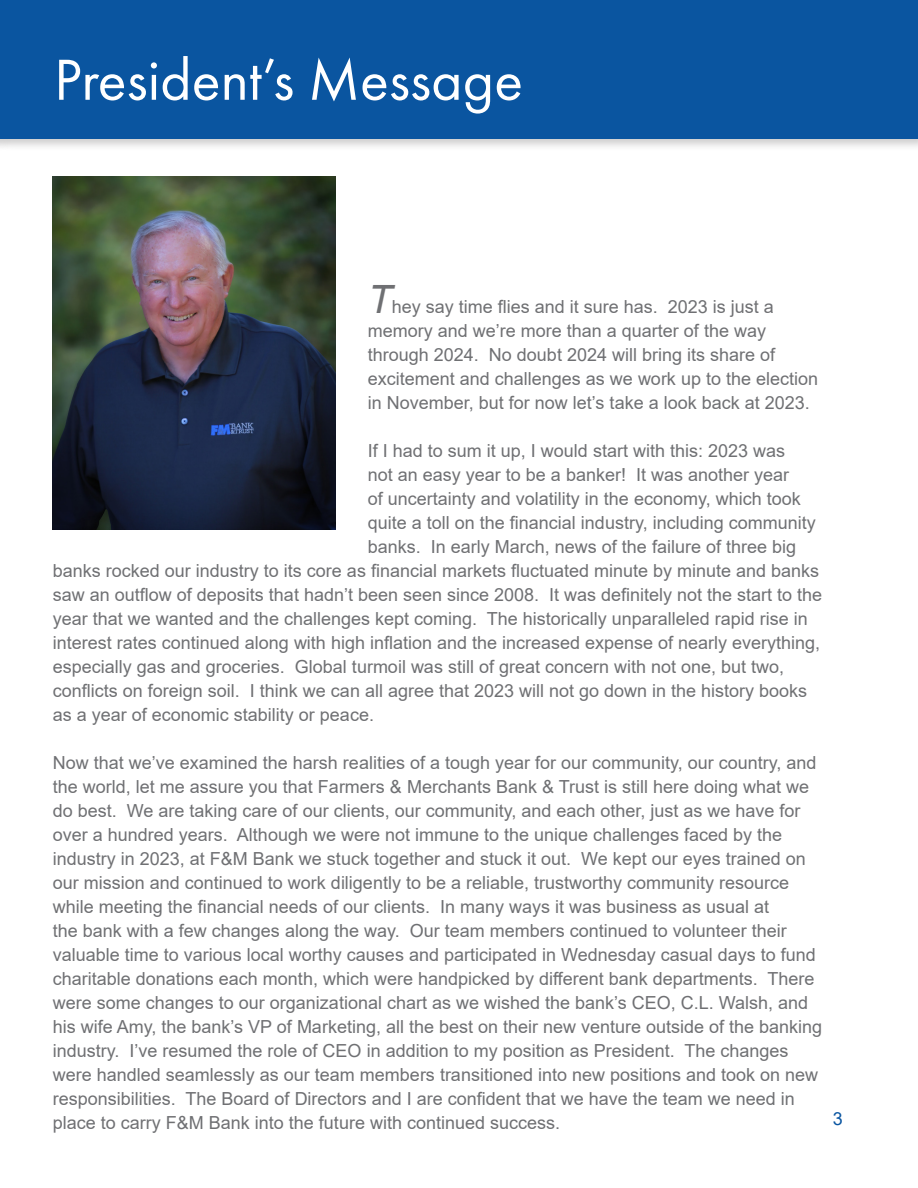
<style>
.page{position:relative;width:918px;height:1188px;background:#fff}
.page>*{position:absolute;margin:0;border:0;box-sizing:border-box;transform-origin:0 0}
.t1{font:60px "Futura PT";color:#fff}
.t2{font:18px/24px "Arial";color:#6f7073}
.t3{font:18px "Arial";color:#0a55a1}
.s1{font-style:italic;font-size:39px}
</style>
<div class="page">
<div style="left:0;top:0;width:918px;height:152px;background:#231f20;opacity:.23"></div>
<div style="left:0;top:0;width:918px;height:139px;background:#0a55a0"></div>
<img style="left:53px;top:176px;width:282px;height:354px">
<p class="t1" style="left:54px;top:44px;width:471px">President’s Message</p>
<p class="t2" style="left:368px;top:294px;width:452px"><span class="s1">T</span>hey say time flies and it sure has. 2023 is just a memory and we’re more than a quarter of the way through 2024. No doubt 2024 will bring its share of excitement and challenges as we work up to the election in November, but for now let’s take a look back at 2023.</p>
<p class="t2" style="left:368px;top:438px;width:419px">If I had to sum it up, I would start with this: 2023 was</p>
<p class="t2" style="left:368px;top:462px;width:423px">not an easy year to be a banker! It was another year</p>
<p class="t2" style="left:368px;top:486px;width:434px">of uncertainty and volatility in the economy, which took</p>
<p class="t2" style="left:368px;top:510px;width:449px">quite a toll on the financial industry, including community</p>
<p class="t2" style="left:368px;top:534px;width:430px">banks. In early March, news of the failure of three big</p>
<p class="t2" style="left:53px;top:558px;width:768px">banks rocked our industry to its core as financial markets fluctuated minute by minute and banks</p>
<p class="t2" style="left:53px;top:582px;width:771px">saw an outflow of deposits that hadn’t been seen since 2008. It was definitely not the start to the</p>
<p class="t2" style="left:53px;top:606px;width:757px">year that we wanted and the challenges kept coming. The historically unparalleled rapid rise in</p>
<p class="t2" style="left:53px;top:630px;width:769px">interest rates continued along with high inflation and the increased expense of nearly everything,</p>
<p class="t2" style="left:53px;top:654px;width:733px">especially gas and groceries. Global turmoil was still of great concern with not one, but two,</p>
<p class="t2" style="left:53px;top:678px;width:756px">conflicts on foreign soil. I think we can all agree that 2023 will not go down in the history books</p>
<p class="t2" style="left:53px;top:702px;width:323px">as a year of economic stability or peace.</p>
<p class="t2" style="left:53px;top:750px;width:771px">Now that we’ve examined the harsh realities of a tough year for our community, our country, and the world, let me assure you that Farmers &amp; Merchants Bank &amp; Trust is still here doing what we do best. We are taking care of our clients, our community, and each other, just as we have for over a hundred years. Although we were not immune to the unique challenges faced by the industry in 2023, at F&amp;M Bank we stuck together and stuck it out. We kept our eyes trained on our mission and continued to work diligently to be a reliable, trustworthy community resource while meeting the financial needs of our clients. In many ways it was business as usual at<br>the bank with a few changes along the way. Our team members continued to volunteer their valuable time to various local worthy causes and participated in Wednesday casual days to fund charitable donations each month, which were handpicked by different bank departments. There were some changes to our organizational chart as we wished the bank’s CEO, C.L. Walsh, and his wife Amy, the bank’s VP of Marketing, all the best on their new venture outside of the banking industry. I’ve resumed the role of CEO in addition to my position as President. The changes were handled seamlessly as our team members transitioned into new positions and took on new responsibilities. The Board of Directors and I are confident that we have the team we need in place to carry F&amp;M Bank into the future with continued success.</p>
<p class="t3" style="left:833px;top:1106px;width:12px">3</p>
</div>
